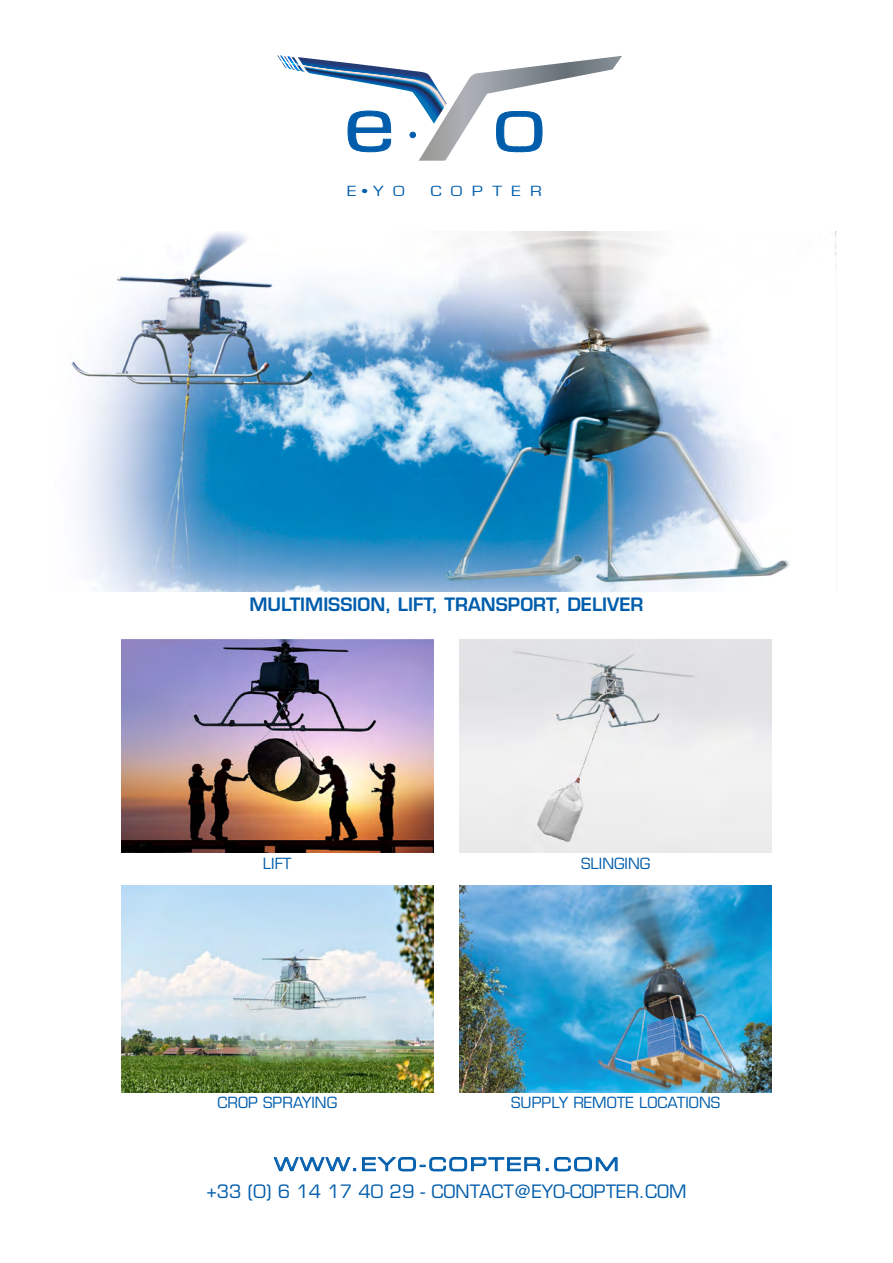
<style>
.page{position:relative;width:893px;height:1263px;background:#fff}
.page>*{position:absolute;margin:0;border:0;box-sizing:border-box;transform-origin:0 0}
.t1{font:84.75px "Eurostile";color:#005dac;scale:1.23 1}
.t2{font:18px "Eurostile";color:#005dac}
.t3{font:600 18px "Eurostile";color:#005dac}
.t4{font:18px "Eurostile Extended Two";letter-spacing:.1em;color:#005dac}
.t5{font:15.3px "Eurostile";letter-spacing:.5em;color:#005dac;scale:1.23 1}
.t6{font:15px "Eurostile";color:#005dac}
</style>
<div class="page">
<svg style="left:277px;top:55px;width:345px;height:106px"></svg>
<img style="left:121px;top:885px;width:312px;height:207px">
<img style="left:121px;top:640px;width:312px;height:212px">
<img style="left:460px;top:885px;width:311px;height:207px">
<img style="left:460px;top:640px;width:311px;height:212px">
<img style="left:71px;top:232px;width:765px;height:360px">
<svg style="left:273px;top:1157px;width:83px;height:14px"></svg>
<svg style="left:362px;top:1157px;width:178px;height:14px"></svg>
<svg style="left:546px;top:1157px;width:72px;height:14px"></svg>
<h1 class="t1" style="left:343px;top:78px;width:44px">e</h1>
<p class="t5" style="left:347px;top:183px;width:48px">E•Y O</p>
<p class="t5" style="left:430px;top:183px;width:92px">COPTER</p>
<p class="t3" style="left:249px;top:593px;width:396px">MULTIMISSION, LIFT, TRANSPORT, DELIVER</p>
<p class="t6" style="left:263px;top:855px;width:30px">LIFT</p>
<p class="t6" style="left:217px;top:1093px;width:121px">CROP SPRAYING</p>
<p class="t6" style="left:581px;top:855px;width:71px">SLINGING</p>
<p class="t6" style="left:511px;top:1093px;width:210px">SUPPLY REMOTE LOCATIONS</p>
<p class="t4" style="left:274px;top:1152px;width:346px">WWW.EYO-COPTER.COM</p>
<p class="t2" style="left:206px;top:1180px;width:482px">+33 (0) 6 14 17 40 29 - CONTACT@EYO-COPTER.COM</p>
</div>
